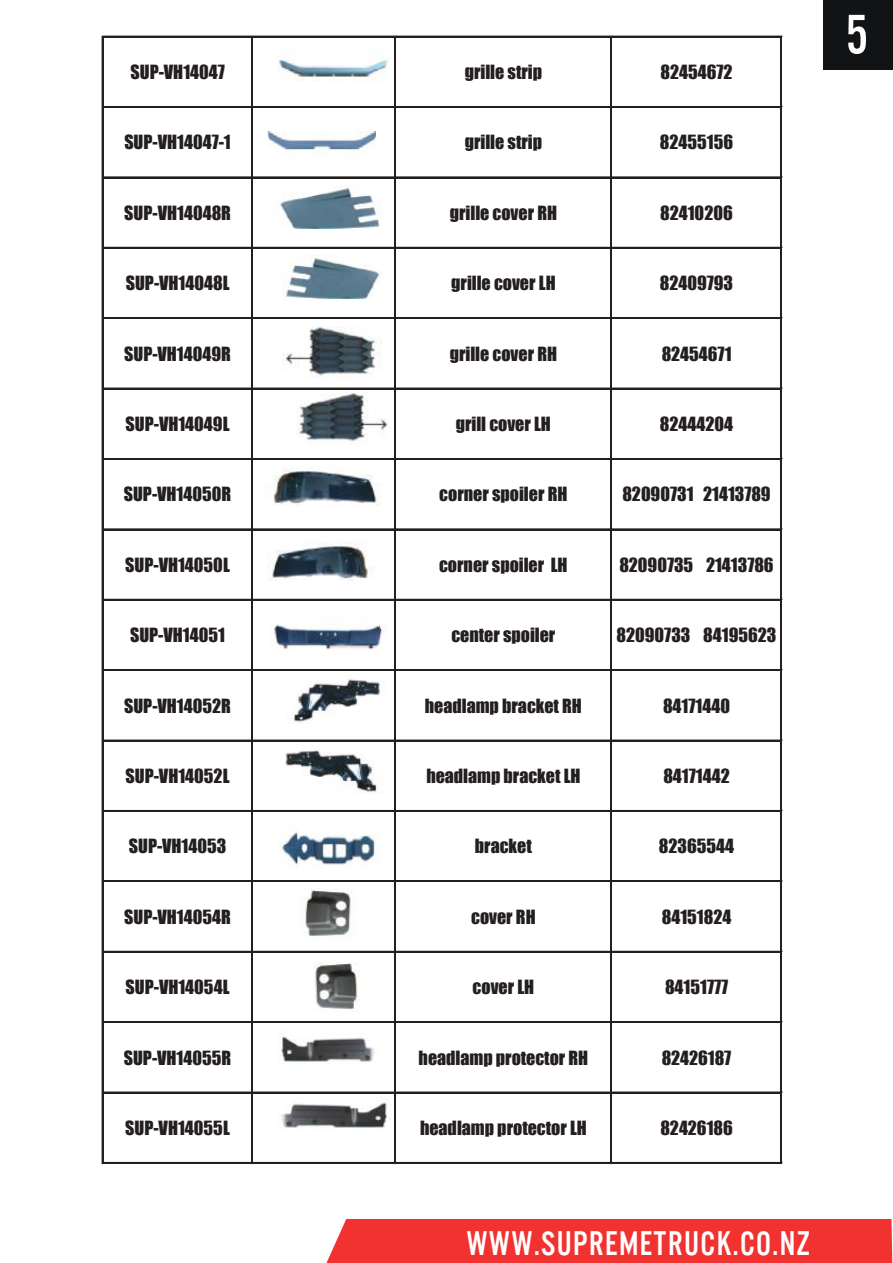
<style>
.page{position:relative;width:893px;height:1263px;background:#fff}
.page>*{position:absolute;margin:0;border:0;box-sizing:border-box;transform-origin:0 0}
.t1{font:57.9px "U.S.101";color:#fff;scale:.94 1}
.t2{font:35.4px "U.S.101";letter-spacing:.045em;color:#fff;scale:.94 1}
.t3{font:18px "Impact";color:#241f1f}
</style>
<div class="page">
<div style="left:327px;top:1219px;width:565px;height:44px;background:#f13231"></div>
<div style="left:823px;top:0;width:70px;height:70px;background:#121314"></div>
<hr style="left:102px;top:36px;width:1px;height:1128px;background:#241f1f">
<hr style="left:251px;top:37px;width:2px;height:1127px;background:#241f1f">
<hr style="left:394px;top:38px;width:1px;height:1126px;background:#241f1f">
<hr style="left:395px;top:37px;width:1px;height:1127px;background:#241f1f">
<hr style="left:610px;top:38px;width:1px;height:1126px;background:#241f1f">
<hr style="left:611px;top:37px;width:1px;height:1127px;background:#241f1f">
<hr style="left:781px;top:37px;width:1px;height:1127px;background:#241f1f">
<hr style="left:103px;top:36px;width:679px;height:1px;background:#241f1f">
<hr style="left:103px;top:106px;width:679px;height:2px;background:#241f1f">
<hr style="left:103px;top:177px;width:679px;height:1px;background:#241f1f">
<hr style="left:103px;top:247px;width:679px;height:2px;background:#241f1f">
<hr style="left:104px;top:317px;width:678px;height:1px;background:#241f1f">
<hr style="left:103px;top:318px;width:679px;height:1px;background:#241f1f">
<hr style="left:103px;top:388px;width:679px;height:1px;background:#241f1f">
<hr style="left:103px;top:458px;width:679px;height:2px;background:#241f1f">
<hr style="left:103px;top:529px;width:679px;height:1px;background:#241f1f">
<hr style="left:103px;top:599px;width:679px;height:2px;background:#241f1f">
<hr style="left:104px;top:669px;width:678px;height:1px;background:#241f1f">
<hr style="left:103px;top:670px;width:679px;height:1px;background:#241f1f">
<hr style="left:103px;top:740px;width:679px;height:1px;background:#241f1f">
<hr style="left:103px;top:810px;width:679px;height:2px;background:#241f1f">
<hr style="left:104px;top:880px;width:678px;height:1px;background:#241f1f">
<hr style="left:103px;top:881px;width:679px;height:1px;background:#241f1f">
<hr style="left:103px;top:951px;width:679px;height:2px;background:#241f1f">
<hr style="left:103px;top:1021px;width:679px;height:2px;background:#241f1f">
<hr style="left:103px;top:1092px;width:679px;height:1px;background:#241f1f">
<hr style="left:103px;top:1162px;width:679px;height:2px;background:#241f1f">
<img style="left:273px;top:467px;width:108px;height:39px">
<img style="left:268px;top:541px;width:103px;height:39px">
<img style="left:270px;top:615px;width:117px;height:35px">
<img style="left:283px;top:255px;width:97px;height:45px">
<img style="left:280px;top:184px;width:100px;height:46px">
<img style="left:278px;top:58px;width:110px;height:24px">
<img style="left:283px;top:327px;width:98px;height:49px">
<img style="left:296px;top:393px;width:92px;height:49px">
<img style="left:268px;top:131px;width:108px;height:20px">
<img style="left:293px;top:678px;width:87px;height:44px">
<img style="left:285px;top:750px;width:93px;height:44px">
<img style="left:279px;top:832px;width:98px;height:37px">
<img style="left:302px;top:888px;width:49px;height:49px">
<img style="left:315px;top:962px;width:44px;height:48px">
<img style="left:281px;top:1036px;width:94px;height:26px">
<img style="left:281px;top:1102px;width:110px;height:26px">
<p class="t3" style="left:130px;top:58px;width:96px">SUP-VH14047</p>
<p class="t3" style="left:465px;top:58px;width:79px">grille strip</p>
<p class="t3" style="left:661px;top:58px;width:74px">82454672</p>
<p class="t3" style="left:124px;top:128px;width:108px">SUP-VH14047-1</p>
<p class="t3" style="left:465px;top:128px;width:79px">grille strip</p>
<p class="t3" style="left:660px;top:128px;width:75px">82455156</p>
<p class="t3" style="left:124px;top:199px;width:108px">SUP-VH14048R</p>
<p class="t3" style="left:450px;top:199px;width:109px">grille cover RH</p>
<p class="t3" style="left:660px;top:199px;width:74px">82410206</p>
<p class="t3" style="left:126px;top:269px;width:105px">SUP-VH14048L</p>
<p class="t3" style="left:451px;top:269px;width:106px">grille cover LH</p>
<p class="t3" style="left:660px;top:269px;width:75px">82409793</p>
<p class="t3" style="left:124px;top:340px;width:108px">SUP-VH14049R</p>
<p class="t3" style="left:450px;top:340px;width:109px">grille cover RH</p>
<p class="t3" style="left:662px;top:340px;width:71px">82454671</p>
<p class="t3" style="left:126px;top:410px;width:105px">SUP-VH14049L</p>
<p class="t3" style="left:456px;top:410px;width:97px">grill cover LH</p>
<p class="t3" style="left:660px;top:410px;width:75px">82444204</p>
<p class="t3" style="left:124px;top:480px;width:109px">SUP-VH14050R</p>
<p class="t3" style="left:439px;top:480px;width:130px">corner spoiler RH</p>
<p class="t3" style="left:622px;top:480px;width:150px">82090731 21413789</p>
<p class="t3" style="left:125px;top:551px;width:106px">SUP-VH14050L</p>
<p class="t3" style="left:439px;top:551px;width:130px">corner spoiler LH</p>
<p class="t3" style="left:619px;top:551px;width:156px">82090735 21413786</p>
<p class="t3" style="left:130px;top:621px;width:96px">SUP-VH14051</p>
<p class="t3" style="left:451px;top:621px;width:106px">center spoiler</p>
<p class="t3" style="left:617px;top:621px;width:161px">82090733 84195623</p>
<p class="t3" style="left:124px;top:692px;width:108px">SUP-VH14052R</p>
<p class="t3" style="left:425px;top:692px;width:159px">headlamp bracket RH</p>
<p class="t3" style="left:663px;top:692px;width:68px">84171440</p>
<p class="t3" style="left:126px;top:762px;width:105px">SUP-VH14052L</p>
<p class="t3" style="left:426px;top:762px;width:156px">headlamp bracket LH</p>
<p class="t3" style="left:663px;top:762px;width:68px">84171442</p>
<p class="t3" style="left:129px;top:832px;width:99px">SUP-VH14053</p>
<p class="t3" style="left:475px;top:832px;width:58px">bracket</p>
<p class="t3" style="left:659px;top:832px;width:77px">82365544</p>
<p class="t3" style="left:124px;top:903px;width:108px">SUP-VH14054R</p>
<p class="t3" style="left:471px;top:903px;width:66px">cover RH</p>
<p class="t3" style="left:662px;top:903px;width:71px">84151824</p>
<p class="t3" style="left:126px;top:973px;width:105px">SUP-VH14054L</p>
<p class="t3" style="left:473px;top:973px;width:63px">cover LH</p>
<p class="t3" style="left:665px;top:973px;width:65px">84151777</p>
<p class="t3" style="left:124px;top:1043px;width:109px">SUP-VH14055R</p>
<p class="t3" style="left:419px;top:1043px;width:171px">headlamp protector RH</p>
<p class="t3" style="left:662px;top:1043px;width:71px">82426187</p>
<p class="t3" style="left:125px;top:1114px;width:106px">SUP-VH14055L</p>
<p class="t3" style="left:420px;top:1114px;width:168px">headlamp protector LH</p>
<p class="t3" style="left:660px;top:1114px;width:74px">82426186</p>
<h2 class="t2" style="left:466px;top:1225px;width:367px">WWW.SUPREMETRUCK.CO.NZ</h2>
<h1 class="t1" style="left:846px;top:4px;width:25px">5</h1>
</div>
